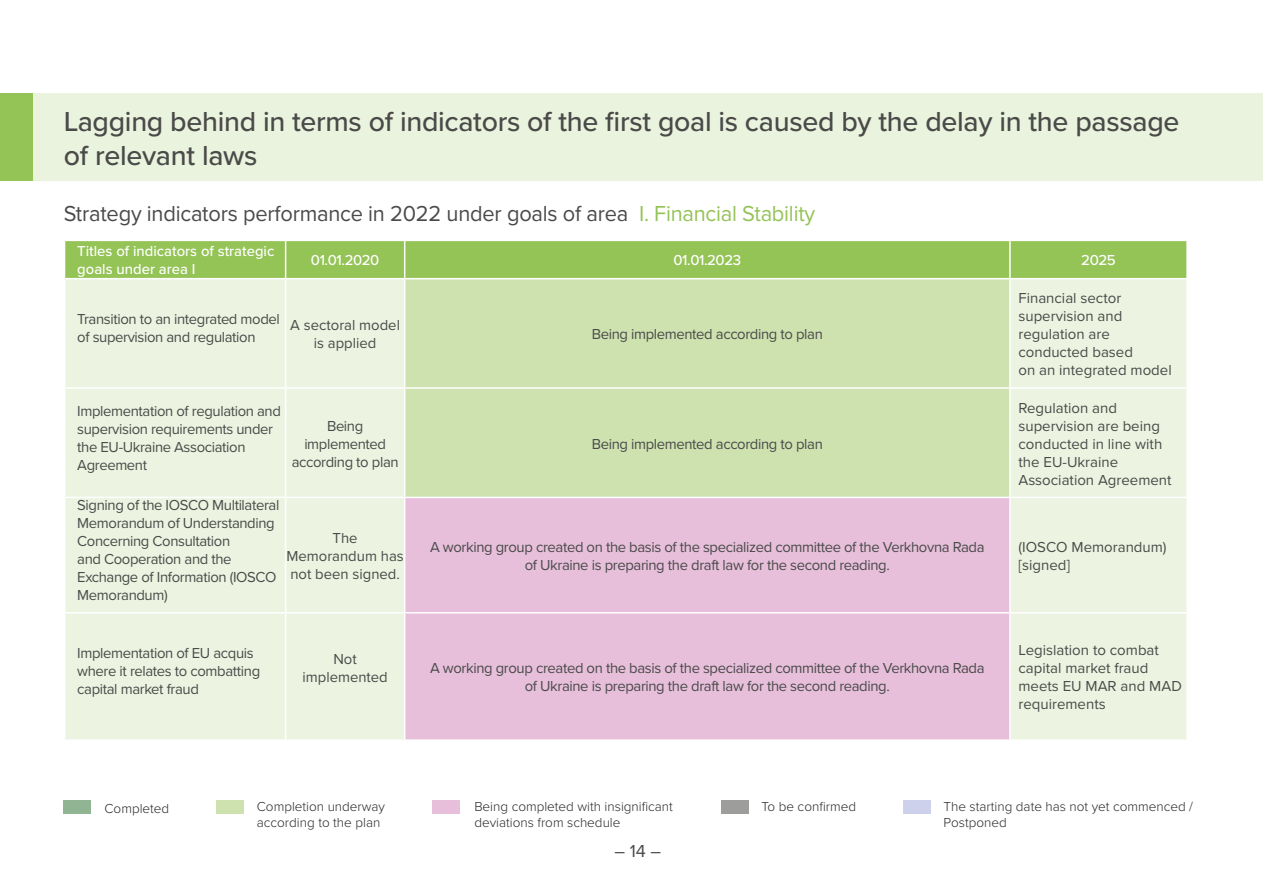
<style>
.page{position:relative;width:1263px;height:893px;background:#fff}
.page>*{position:absolute;margin:0;border:0;box-sizing:border-box;transform-origin:0 0}
.t1{font:500 28.5px/34.2px "Proxima Nova";letter-spacing:-.01em;color:#4a4a49}
.t2{font:22.5px "Proxima Nova";letter-spacing:-.01em;color:#4a4a49}
.t3{font:18px "Proxima Nova";color:#4a4a49}
.t4{font:15px/18px "Proxima Nova";letter-spacing:-.025em;color:#4a4a49}
.t5{font:15px/18px "Proxima Nova";color:#4a4a49}
.t6{font:500 15px/18px "Proxima Nova";color:#fff}
.t7{font:300 13.5px/16.2px "Proxima Nova";color:#282827}
.s1{color:#94c356}
</style>
<div class="page">
<div style="left:0;top:94px;width:1263px;height:87px;background:#eaf3dd"></div>
<div style="left:0;top:94px;width:33px;height:87px;background:#94c356"></div>
<div style="left:65px;top:241px;width:1121px;height:37px;background:#94c356"></div>
<div style="left:65px;top:279px;width:1121px;height:460px;background:#ecf4e1"></div>
<div style="left:405px;top:279px;width:604px;height:218px;background:#cee2b0"></div>
<div style="left:405px;top:498px;width:604px;height:241px;background:#e7bfdb"></div>
<hr style="left:285px;top:241px;width:1px;height:37px;background:#fff">
<hr style="left:404px;top:241px;width:1px;height:37px;background:#fff">
<hr style="left:1009px;top:241px;width:2px;height:37px;background:#fff">
<hr style="left:285px;top:279px;width:1px;height:108px;background:#fff">
<hr style="left:404px;top:279px;width:1px;height:108px;background:#fff">
<hr style="left:1009px;top:279px;width:2px;height:108px;background:#fff">
<hr style="left:64px;top:387px;width:222px;height:2px;background:#fff">
<hr style="left:286px;top:387px;width:119px;height:2px;background:#fff">
<hr style="left:285px;top:389px;width:1px;height:108px;background:#fff">
<hr style="left:405px;top:387px;width:605px;height:2px;background:#fff">
<hr style="left:404px;top:389px;width:1px;height:108px;background:#fff">
<hr style="left:1010px;top:387px;width:178px;height:2px;background:#fff">
<hr style="left:1009px;top:389px;width:2px;height:108px;background:#fff">
<hr style="left:64px;top:497px;width:222px;height:1px;background:#fff">
<hr style="left:286px;top:497px;width:119px;height:1px;background:#fff">
<hr style="left:285px;top:498px;width:1px;height:114px;background:#fff">
<hr style="left:405px;top:497px;width:605px;height:1px;background:#fff">
<hr style="left:404px;top:498px;width:1px;height:114px;background:#fff">
<hr style="left:1010px;top:497px;width:178px;height:1px;background:#fff">
<hr style="left:1009px;top:498px;width:2px;height:114px;background:#fff">
<hr style="left:64px;top:612px;width:222px;height:1px;background:#fff">
<hr style="left:286px;top:612px;width:119px;height:1px;background:#fff">
<hr style="left:285px;top:613px;width:1px;height:126px;background:#fff">
<hr style="left:405px;top:612px;width:605px;height:1px;background:#fff">
<hr style="left:404px;top:613px;width:1px;height:126px;background:#fff">
<hr style="left:1010px;top:612px;width:178px;height:1px;background:#fff">
<hr style="left:1009px;top:613px;width:2px;height:126px;background:#fff">
<div style="left:64px;top:800px;width:27px;height:14px;background:#91b592"></div>
<div style="left:216px;top:800px;width:27px;height:14px;background:#cee2b0"></div>
<div style="left:432px;top:800px;width:27px;height:14px;background:#e7bfdb"></div>
<div style="left:721px;top:800px;width:27px;height:14px;background:#9d9d9c"></div>
<div style="left:903px;top:800px;width:27px;height:14px;background:#cdd1eb"></div>
<h1 class="t1" style="left:64px;top:105px;width:1117px">Lagging behind in terms of indicators of the first goal is caused by the delay in the passage of relevant laws</h1>
<h2 class="t2" style="left:64px;top:200px;width:753px">Strategy indicators performance in 2022 under goals of area <span class="s1">I. Financial Stability</span></h2>
<p class="t6" style="left:77px;top:243px;width:199px">Titles of indicators of strategic goals under area I</p>
<p class="t6" style="left:311px;top:252px;width:70px">01.01.2020</p>
<p class="t6" style="left:673px;top:252px;width:69px">01.01.2023</p>
<p class="t6" style="left:1081px;top:252px;width:36px">2025</p>
<p class="t4" style="left:77px;top:311px;width:204px">Transition to an integrated model of supervision and regulation</p>
<p class="t5" style="left:290px;top:317px;width:111px;text-align:center">A sectoral model is applied</p>
<p class="t4" style="left:592px;top:326px;width:233px">Being implemented according to plan</p>
<p class="t5" style="left:1018px;top:290px;width:155px">Financial sector supervision and regulation are conducted based<br>on an integrated model</p>
<p class="t4" style="left:77px;top:402px;width:205px">Implementation of regulation and supervision requirements under the EU-Ukraine Association<br>Agreement</p>
<p class="t4" style="left:292px;top:417px;width:108px;text-align:center">Being implemented according to plan</p>
<p class="t4" style="left:592px;top:435px;width:233px">Being implemented according to plan</p>
<p class="t5" style="left:1018px;top:399px;width:155px">Regulation and supervision are being conducted in line with the EU-Ukraine<br>Association Agreement</p>
<p class="t4" style="left:77px;top:496px;width:204px">Signing of the IOSCO Multilateral<br>Memorandum of Understanding<br>Concerning Consultation<br>and Cooperation and the<br>Exchange of Information (IOSCO<br>Memorandum)</p>
<p class="t5" style="left:286px;top:529px;width:119px;text-align:center">The<br>Memorandum has not been signed.</p>
<p class="t4" style="left:430px;top:538px;width:556px;text-align:center">A working group created on the basis of the specialized committee of the Verkhovna Rada of Ukraine is preparing the draft law for the second reading.</p>
<p class="t5" style="left:1018px;top:538px;width:150px">(IOSCO Memorandum) [signed]</p>
<p class="t4" style="left:77px;top:645px;width:184px">Implementation of EU acquis where it relates to combatting capital market fraud</p>
<p class="t5" style="left:302px;top:651px;width:87px;text-align:center">Not implemented</p>
<p class="t4" style="left:430px;top:660px;width:556px;text-align:center">A working group created on the basis of the specialized committee of the Verkhovna Rada of Ukraine is preparing the draft law for the second reading.</p>
<p class="t5" style="left:1018px;top:642px;width:165px">Legislation to combat capital market fraud meets EU MAR and MAD requirements</p>
<p class="t7" style="left:105px;top:800px;width:66px">Completed</p>
<p class="t7" style="left:257px;top:799px;width:130px">Completion underway according to the plan</p>
<p class="t7" style="left:474px;top:799px;width:200px">Being completed with insignificant deviations from schedule</p>
<p class="t7" style="left:762px;top:799px;width:96px">To be confirmed</p>
<p class="t7" style="left:943px;top:799px;width:251px">The starting date has not yet commenced /<br>Postponed</p>
<p class="t3" style="left:614px;top:840px;width:48px">– 14 –</p>
</div>
